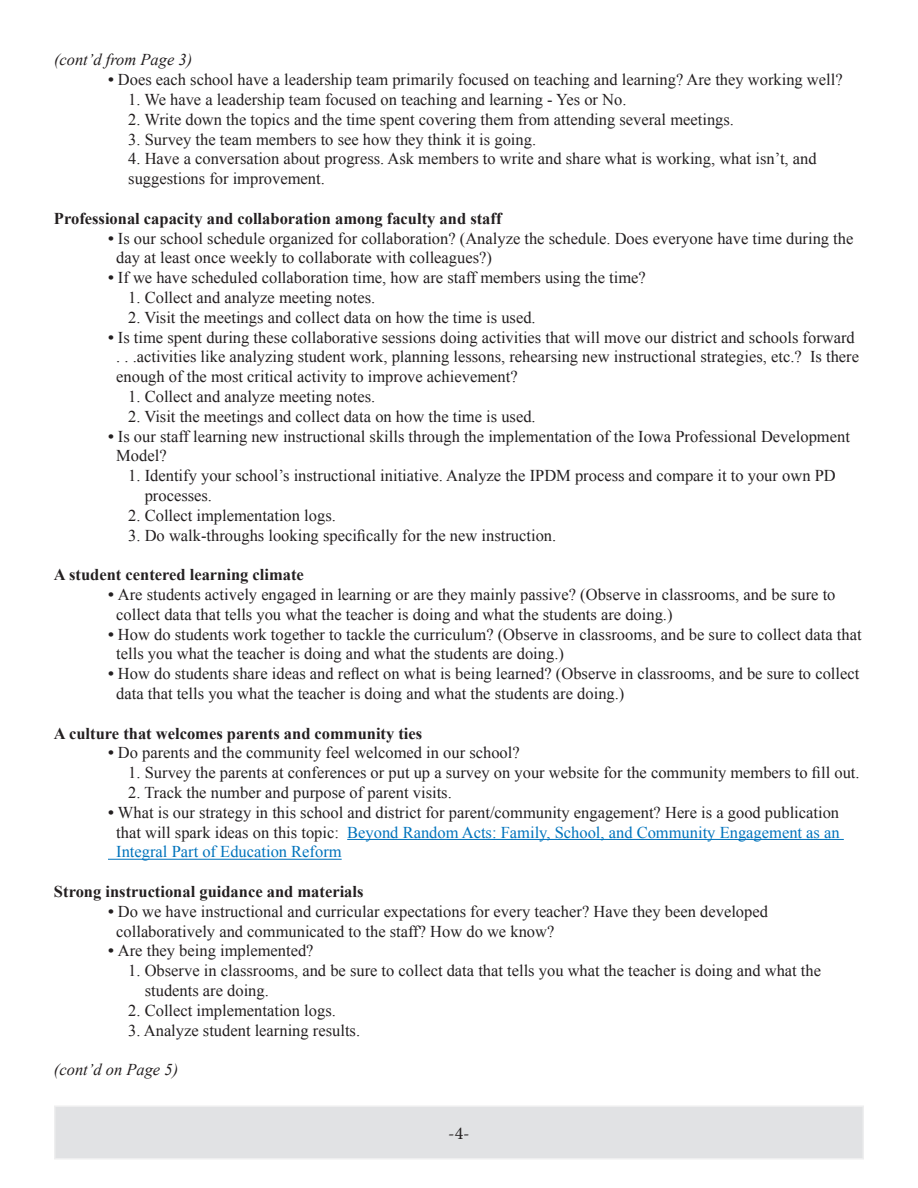
<style>
.page{position:relative;width:918px;height:1188px;background:#fff}
.page>*{position:absolute;margin:0;border:0;box-sizing:border-box;transform-origin:0 0}
.t1{font:18px "Minion Pro";color:#231f20}
.t2{font:16.5px/19.8px "Times New Roman";color:#231f20}
.t3{font:700 16.5px "Times New Roman";color:#231f20}
.t4{font:italic 16.5px "Times New Roman";color:#231f20}
.s1{font-weight:700}
.s2{color:#0073bc}
</style>
<div class="page">
<hr style="left:347px;top:839px;width:497px;height:1px;background:#0073bc">
<hr style="left:108px;top:859px;width:234px;height:1px;background:#0073bc">
<div style="left:55px;top:1106px;width:808px;height:53px;background:#e1e2e4"></div>
<div style="left:54px;top:1106px;width:810px;height:54px;border:2px solid #eeeeef"></div>
<p class="t4" style="left:54px;top:49px;width:140px">(cont’d from Page 3)</p>
<p class="t2" style="left:108px;top:70px;width:736px"><span class="s1">•</span> Does each school have a leadership team primarily focused on teaching and learning? Are they working well?</p>
<p class="t2" style="left:128px;top:89px;width:500px">1. We have a leadership team focused on teaching and learning - Yes or No.</p>
<p class="t2" style="left:128px;top:109px;width:607px">2. Write down the topics and the time spent covering them from attending several meetings.</p>
<p class="t2" style="left:128px;top:129px;width:409px">3. Survey the team members to see how they think it is going.</p>
<p class="t2" style="left:128px;top:149px;width:690px">4. Have a conversation about progress. Ask members to write and share what is working, what isn’t, and suggestions for improvement.</p>
<p class="t3" style="left:54px;top:207px;width:449px">Professional capacity and collaboration among faculty and staff</p>
<p class="t2" style="left:116px;top:228px;width:739px;text-indent:-8px"><span class="s1">•</span> Is our school schedule organized for collaboration? (Analyze the schedule. Does everyone have time during the day at least once weekly to collaborate with colleagues?)</p>
<p class="t2" style="left:108px;top:268px;width:539px"><span class="s1">•</span> If we have scheduled collaboration time, how are staff members using the time?</p>
<p class="t2" style="left:128px;top:287px;width:249px">1. Collect and analyze meeting notes.</p>
<p class="t2" style="left:128px;top:307px;width:409px">2. Visit the meetings and collect data on how the time is used.</p>
<p class="t2" style="left:116px;top:327px;width:744px;text-indent:-8px"><span class="s1">•</span> Is time spent during these collaborative sessions doing activities that will move our district and schools forward . . .activities like analyzing student work, planning lessons, rehearsing new instructional strategies, etc.? Is there enough of the most critical activity to improve achievement?</p>
<p class="t2" style="left:128px;top:386px;width:249px">1. Collect and analyze meeting notes.</p>
<p class="t2" style="left:128px;top:406px;width:409px">2. Visit the meetings and collect data on how the time is used.</p>
<p class="t2" style="left:116px;top:426px;width:735px;text-indent:-8px"><span class="s1">•</span> Is our staff learning new instructional skills through the implementation of the Iowa Professional Development<br>Model?</p>
<p class="t2" style="left:145px;top:466px;width:693px;text-indent:-16px">1. Identify your school’s instructional initiative. Analyze the IPDM process and compare it to your own PD processes.</p>
<p class="t2" style="left:128px;top:505px;width:209px">2. Collect implementation logs.</p>
<p class="t2" style="left:128px;top:525px;width:430px">3. Do walk-throughs looking specifically for the new instruction.</p>
<p class="t3" style="left:54px;top:563px;width:251px">A student centered learning climate</p>
<p class="t2" style="left:116px;top:584px;width:721px;text-indent:-8px"><span class="s1">•</span> Are students actively engaged in learning or are they mainly passive? (Observe in classrooms, and be sure to collect data that tells you what the teacher is doing and what the students are doing.)</p>
<p class="t2" style="left:116px;top:624px;width:747px;text-indent:-8px"><span class="s1">•</span> How do students work together to tackle the curriculum? (Observe in classrooms, and be sure to collect data that tells you what the teacher is doing and what the students are doing.)</p>
<p class="t2" style="left:116px;top:664px;width:745px;text-indent:-8px"><span class="s1">•</span> How do students share ideas and reflect on what is being learned? (Observe in classrooms, and be sure to collect data that tells you what the teacher is doing and what the students are doing.)</p>
<p class="t3" style="left:54px;top:722px;width:370px">A culture that welcomes parents and community ties</p>
<p class="t2" style="left:108px;top:743px;width:413px"><span class="s1">•</span> Do parents and the community feel welcomed in our school?</p>
<p class="t2" style="left:128px;top:763px;width:733px">1. Survey the parents at conferences or put up a survey on your website for the community members to fill out.</p>
<p class="t2" style="left:128px;top:782px;width:325px">2. Track the number and purpose of parent visits.</p>
<p class="t2" style="left:116px;top:802px;width:725px;text-align:justify;text-indent:-8px"><span class="s1">•</span> What is our strategy in this school and district for parent/community engagement? Here is a good publication that will spark ideas on this topic: <span class="s2">Beyond Random Acts: Family, School, and Community Engagement as an Integral Part of Education Reform</span></p>
<p class="t3" style="left:54px;top:880px;width:311px">Strong instructional guidance and materials</p>
<p class="t2" style="left:116px;top:901px;width:653px;text-indent:-8px"><span class="s1">•</span> Do we have instructional and curricular expectations for every teacher? Have they been developed collaboratively and communicated to the staff? How do we know?</p>
<p class="t2" style="left:108px;top:941px;width:207px"><span class="s1">•</span> Are they being implemented?</p>
<p class="t2" style="left:145px;top:961px;width:678px;text-indent:-16px">1. Observe in classrooms, and be sure to collect data that tells you what the teacher is doing and what the students are doing.</p>
<p class="t2" style="left:128px;top:1000px;width:209px">2. Collect implementation logs.</p>
<p class="t2" style="left:128px;top:1020px;width:233px">3. Analyze student learning results.</p>
<p class="t4" style="left:54px;top:1058px;width:126px">(cont’d on Page 5)</p>
<p class="t1" style="left:448px;top:1121px;width:23px">-4-</p>
</div>
